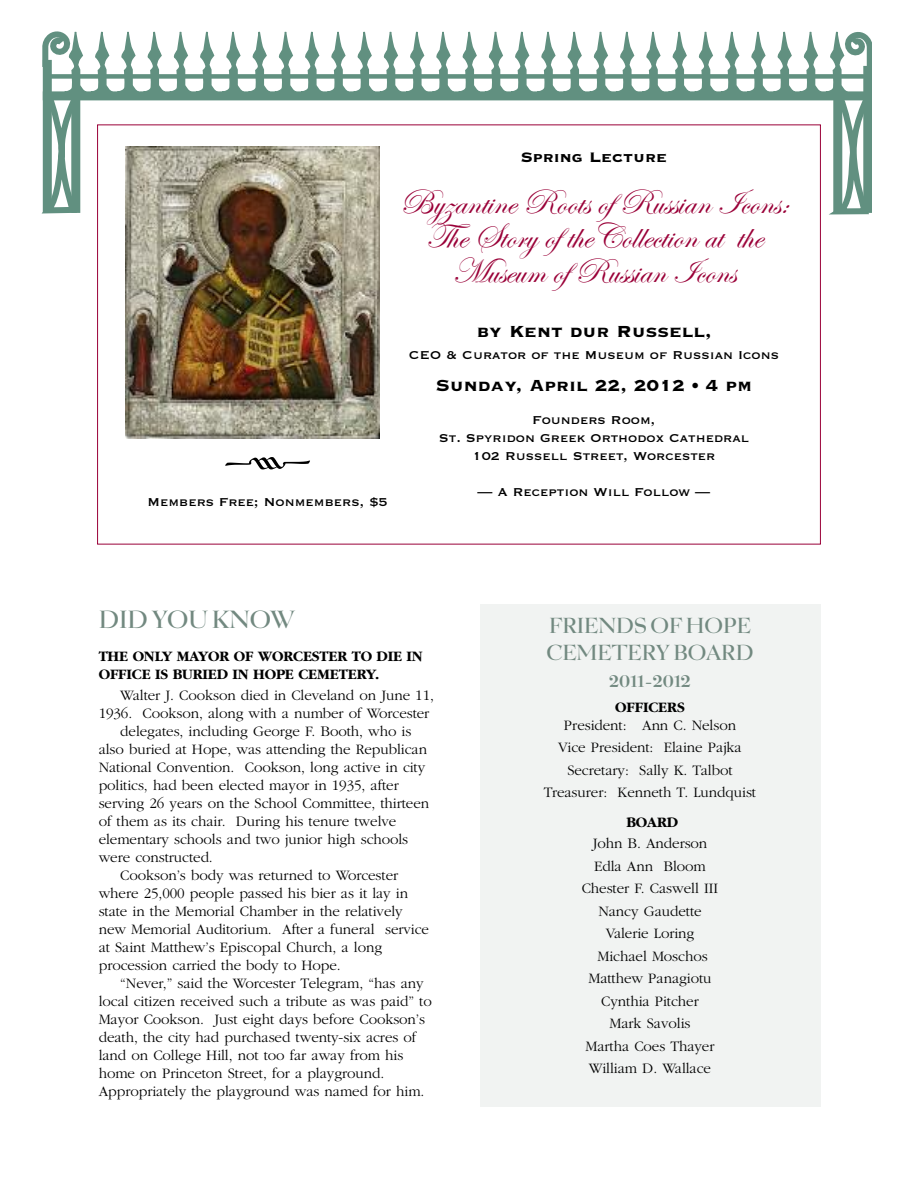
<style>
.page{position:relative;width:918px;height:1188px;background:#fff}
.page>*{position:absolute;margin:0;border:0;box-sizing:border-box;transform-origin:0 0}
.t1{font:54px "Type Embellishments One Let Plain";color:#000}
.t2{font:36px/34.5px "Edwardian Script ITC";color:#9a0038;text-align:center}
.t3{font:24px "Be Lucian Demi";color:#728980}
.t4{font:21px "Copperplate Thirty Three BC";color:#000}
.t5{font:21px/27px "Be Lucian Demi";color:#728980;text-align:center}
.t6{font:18px "Copperplate Thirty Three BC";color:#000}
.t7{font:300 15px/22.5px "Garamond";letter-spacing:-.005em;color:#000;text-align:center}
.t8{font:15px/18px "Copperplate Thirty One BC";color:#000;text-align:center}
.t9{font:700 15px/18px "Garamond";letter-spacing:-.005em;color:#000}
</style>
<div class="page">
<div style="left:481px;top:604px;width:340px;height:503px;background:#f1f3f2"></div>
<svg style="left:41px;top:31px;width:831px;height:187px"></svg>
<img style="left:126px;top:146px;width:254px;height:292px">
<h1 class="t1" style="left:223px;top:431px;width:91px">k</h1>
<p class="t8" style="left:148px;top:491px;width:242px">Members Free; Nonmembers, $5</p>
<p class="t6" style="left:521px;top:146px;width:148px">Spring Lecture</p>
<h2 class="t2" style="left:400px;top:186px;width:390px">Byzantine Roots ofRussian Icons:<br>The Story oftheCollection at the<br>Museum ofRussian Icons</h2>
<h3 class="t4" style="left:476px;top:317px;width:237px">by Kent dur Russell,</h3>
<p class="t8" style="left:409px;top:345px;width:372px">CEO &amp; Curator of the Museum of Russian Icons</p>
<h3 class="t4" style="left:436px;top:371px;width:318px">Sunday, April 22, 2012 • 4 pm</h3>
<p class="t8" style="left:439px;top:410px;width:312px">Founders Room,<br>St. Spyridon Greek Orthodox Cathedral<br>102 Russell Street, Worcester</p>
<p class="t8" style="left:478px;top:482px;width:234px">— A Reception Will Follow —</p>
<h3 class="t3" style="left:99px;top:606px;width:198px">DID YOU KNOW</h3>
<p class="t9" style="left:99px;top:647px;width:326px">THE ONLY MAYOR OF WORCESTER TO DIE IN<br>OFFICE IS BURIED IN HOPE CEMETERY.</p>
<p class="t7" style="left:120px;top:684px;width:315px">Walter J. Cookson died in Cleveland on June 11,</p>
<p class="t7" style="left:99px;top:702px;width:332px">1936. Cookson, along with a number of Worcester</p>
<p class="t7" style="left:120px;top:720px;width:293px">delegates, including George F. Booth, who is</p>
<p class="t7" style="left:99px;top:738px;width:330px">also buried at Hope, was attending the Republican</p>
<p class="t7" style="left:99px;top:756px;width:328px">National Convention. Cookson, long active in city</p>
<p class="t7" style="left:99px;top:774px;width:302px">politics, had been elected mayor in 1935, after</p>
<p class="t7" style="left:99px;top:792px;width:332px">serving 26 years on the School Committee, thirteen</p>
<p class="t7" style="left:99px;top:810px;width:299px">of them as its chair. During his tenure twelve</p>
<p class="t7" style="left:99px;top:828px;width:311px">elementary schools and two junior high schools</p>
<p class="t7" style="left:99px;top:846px;width:116px">were constructed.</p>
<p class="t7" style="left:120px;top:864px;width:279px">Cookson’s body was returned to Worcester</p>
<p class="t7" style="left:99px;top:882px;width:311px">where 25,000 people passed his bier as it lay in</p>
<p class="t7" style="left:99px;top:900px;width:306px">state in the Memorial Chamber in the relatively</p>
<p class="t7" style="left:99px;top:918px;width:332px">new Memorial Auditorium. After a funeral service</p>
<p class="t7" style="left:99px;top:936px;width:285px">at Saint Matthew’s Episcopal Church, a long</p>
<p class="t7" style="left:99px;top:954px;width:244px">procession carried the body to Hope.</p>
<p class="t7" style="left:120px;top:972px;width:305px">“Never,” said the Worcester Telegram, “has any</p>
<p class="t7" style="left:99px;top:990px;width:335px">local citizen received such a tribute as was paid” to</p>
<p class="t7" style="left:99px;top:1008px;width:328px">Mayor Cookson. Just eight days before Cookson’s</p>
<p class="t7" style="left:99px;top:1026px;width:319px">death, the city had purchased twenty-six acres of</p>
<p class="t7" style="left:99px;top:1044px;width:306px">land on College Hill, not too far away from his</p>
<p class="t7" style="left:99px;top:1062px;width:287px">home on Princeton Street, for a playground.</p>
<p class="t7" style="left:99px;top:1080px;width:327px">Appropriately the playground was named for him.</p>
<h3 class="t5" style="left:547px;top:612px;width:208px">FRIENDS OF HOPE<br>CEMETERY BOARD<br>2011-2012</h3>
<p class="t9" style="left:615px;top:698px;width:71px">OFFICERS</p>
<p class="t7" style="left:544px;top:714px;width:214px">President: Ann C. Nelson<br>Vice President: Elaine Pajka<br>Secretary: Sally K. Talbot<br>Treasurer: Kenneth T. Lundquist</p>
<p class="t9" style="left:626px;top:813px;width:53px">BOARD</p>
<p class="t7" style="left:582px;top:832px;width:138px">John B. Anderson<br>Edla Ann Bloom<br>Chester F. Caswell III<br>Nancy Gaudette<br>Valerie Loring<br>Michael Moschos<br>Matthew Panagiotu<br>Cynthia Pitcher<br>Mark Savolis<br>Martha Coes Thayer<br>William D. Wallace</p>
</div>
